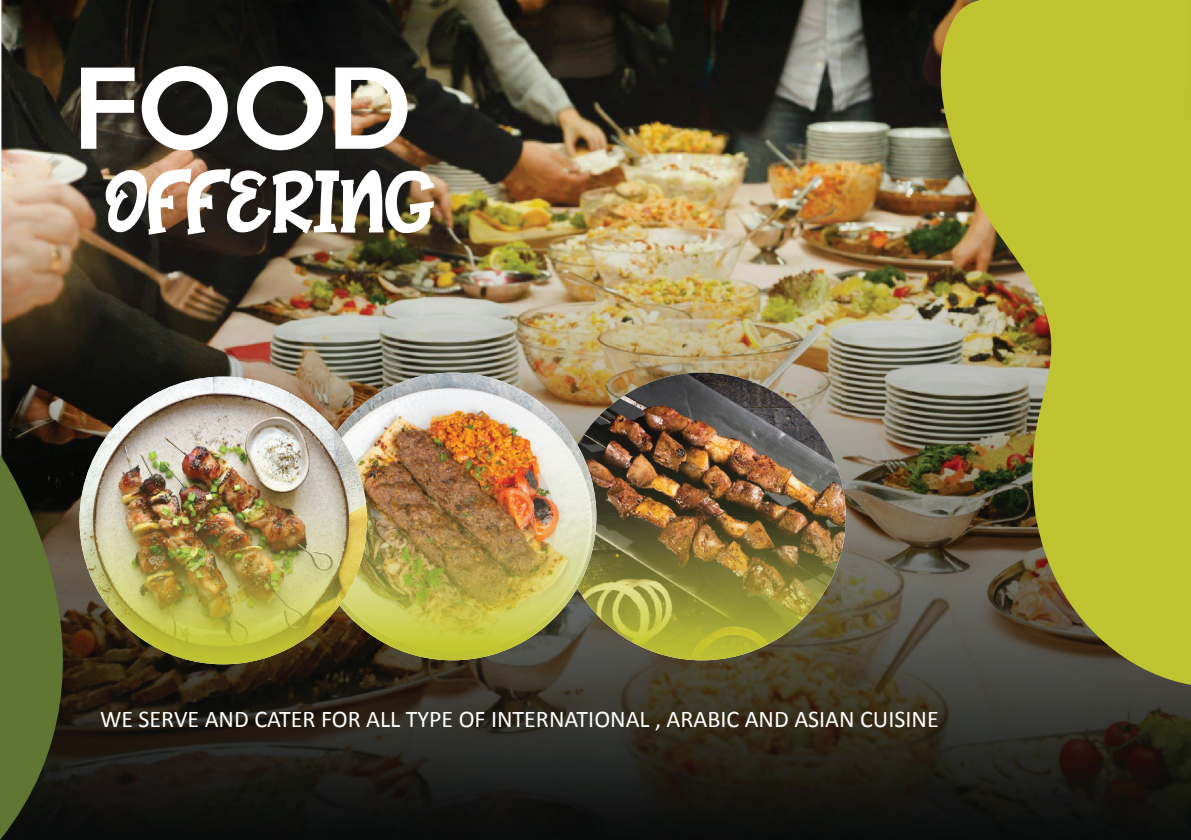
<style>
.page{position:relative;width:1191px;height:840px;background:#fff}
.page>*{position:absolute;margin:0;border:0;box-sizing:border-box;transform-origin:0 0}
.t1{font:500 101.4px "Keep Calm";color:#fff}
.t2{font:88.4px "Jelly Bomb";color:#fff}
.t3{font:24px "Calibri";color:#fff}
</style>
<div class="page">
<img style="left:0;top:170px;width:1px;height:284px">
<img style="left:1px;top:0;width:840px;height:419px">
<img style="left:841px;top:0;width:350px;height:839px">
<img style="left:1px;top:419px;width:78px;height:35px">
<img style="left:772px;top:660px;width:70px;height:179px">
<img style="left:282px;top:644px;width:138px;height:195px">
<img style="left:491px;top:660px;width:139px;height:179px">
<img style="left:141px;top:664px;width:141px;height:175px">
<img style="left:420px;top:660px;width:71px;height:179px">
<img style="left:630px;top:660px;width:142px;height:179px">
<img style="left:918px;top:0;width:273px;height:684px">
<svg style="left:0;top:454px;width:141px;height:385px;background:#3a3f20"></svg>
<img style="left:596px;top:372px;width:249px;height:288px">
<img style="left:336px;top:372px;width:260px;height:144px">
<img style="left:339px;top:516px;width:257px;height:144px">
<img style="left:79px;top:376px;width:216px;height:288px">
<img style="left:295px;top:395px;width:72px;height:249px">
<h1 class="t1" style="left:73px;top:21px;width:340px">FOOD</h1>
<h2 class="t2" style="left:106px;top:152px;width:331px">OFFERING</h2>
<p class="t3" style="left:100px;top:704px;width:840px">WE SERVE AND CATER FOR ALL TYPE OF INTERNATIONAL , ARABIC AND ASIAN CUISINE</p>
</div>
